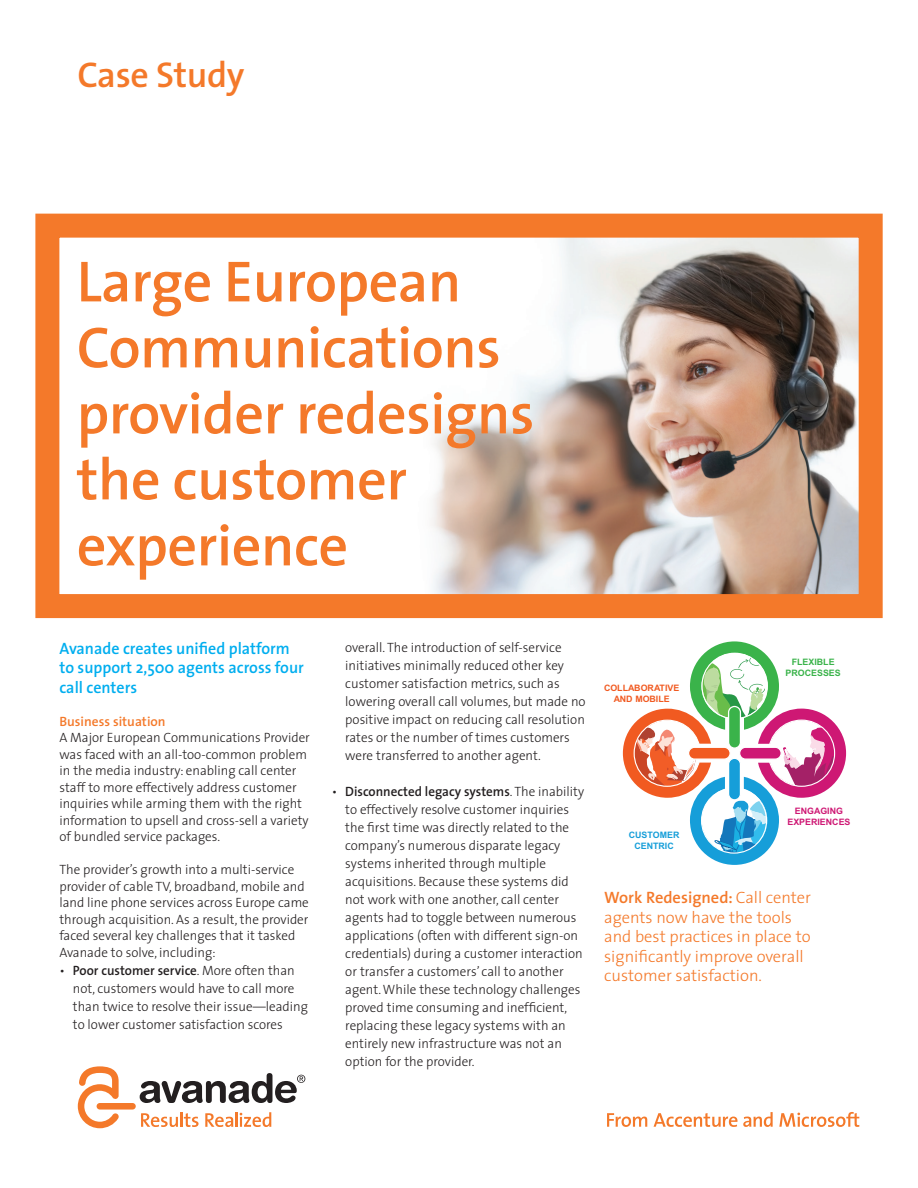
<style>
.page{position:relative;width:918px;height:1188px;background:#fff}
.page>*{position:absolute;margin:0;border:0;box-sizing:border-box;transform-origin:0 0}
.t1{font:600 58.5px/66px "The Sans";letter-spacing:-.01em;color:#f4792a}
.t2{font:600 36px "The Sans";letter-spacing:-.01em;color:#f4792a}
.t3{font:300 16.5px/19.5px "The Sans";color:#f4792a}
.t4{font:600 16.5px/19.5px "The Sans";color:#00aeef}
.Body_Bullets_9pt{font:300 13.5px/18px "The Sans";color:#231f20}
.t5{font:600 13.5px "The Sans";color:#f4792a}
.t6{font:700 8.85px/10.6px "Arial";color:#f15a21;text-align:center}
.t7{font:700 8.85px/10.6px "Arial";color:#ce1874;text-align:center}
.t8{font:700 8.85px/10.6px "Arial";color:#3ab34a;text-align:center}
.t9{font:700 8.85px/10.6px "Arial";color:#169ed9;text-align:center}
.s1{font-weight:600}
</style>
<div class="page">
<svg style="left:623px;top:641px;width:224px;height:224px"></svg>
<div style="left:768px;top:720px;width:67px;height:67px;border:1px solid #fff;border-radius:50%"></div>
<div style="left:740px;top:747px;width:41px;height:12px;background:#ce1874;border-radius:6px"></div>
<div style="left:739px;top:747px;width:43px;height:13px;border:1px solid #fff;border-radius:6px"></div>
<svg style="left:607px;top:1113px;width:40px;height:14px"></svg>
<svg style="left:654px;top:1113px;width:83px;height:14px"></svg>
<svg style="left:743px;top:1112px;width:30px;height:15px"></svg>
<svg style="left:779px;top:1112px;width:80px;height:15px"></svg>
<svg style="left:140px;top:1073px;width:165px;height:30px"></svg>
<div style="left:97px;top:1103px;width:39px;height:7px;background:#f4792a;border-radius:3px"></div>
<svg style="left:78px;top:1066px;width:41px;height:62px"></svg>
<svg style="left:141px;top:1112px;width:58px;height:15px"></svg>
<svg style="left:205px;top:1112px;width:66px;height:15px"></svg>
<svg style="left:35px;top:213px;width:848px;height:406px"></svg>
<h2 class="t2" style="left:77px;top:51px;width:169px">Case Study</h2>
<h1 class="t1" style="left:77px;top:249px;width:459px">Large European<br>Communications provider redesigns the customer experience</h1>
<p class="t4" style="left:59px;top:639px;width:246px">Avanade creates unified platform to support 2,500 agents across four call centers</p>
<p class="t5" style="left:59px;top:713px;width:108px">Business situation</p>
<p class="Body_Bullets_9pt" style="left:59px;top:730px;width:252px;line-height:16.5px">A Major European Communications Provider was faced with an all-too-common problem in the media industry: enabling call center staff to more effectively address customer inquiries while arming them with the right information to upsell and cross-sell a variety of bundled service packages.</p>
<p class="Body_Bullets_9pt" style="left:59px;top:862px;width:251px;line-height:16.5px">The provider’s growth into a multi-service provider of cable TV, broadband, mobile and land line phone services across Europe came through acquisition. As a result, the provider faced several key challenges that it tasked Avanade to solve, including:</p>
<p class="Body_Bullets_9pt" style="left:73px;top:961px;width:237px;text-indent:-14px">• <span class="s1">Poor customer service</span>. More often than not, customers would have to call more than twice to resolve their issue—leading to lower customer satisfaction scores</p>
<p class="Body_Bullets_9pt" style="left:345px;top:638px;width:242px">overall. The introduction of self-service initiatives minimally reduced other key customer satisfaction metrics, such as lowering overall call volumes, but made no positive impact on reducing call resolution rates or the number of times customers were transferred to another agent.</p>
<p class="Body_Bullets_9pt" style="left:345px;top:782px;width:240px;text-indent:-14px">• <span class="s1">Disconnected legacy systems</span>. The inability to effectively resolve customer inquiries the first time was directly related to the company’s numerous disparate legacy systems inherited through multiple acquisitions. Because these systems did not work with one another, call center agents had to toggle between numerous applications (often with different sign-on credentials) during a customer interaction or transfer a customers’ call to another agent. While these technology challenges proved time consuming and inefficient, replacing these legacy systems with an entirely new infrastructure was not an option for the provider.</p>
<p class="t6" style="left:604px;top:683px;width:77px">COLLABORATIVE<br>AND MOBILE</p>
<p class="t9" style="left:629px;top:830px;width:52px">CUSTOMER<br>CENTRIC</p>
<p class="t8" style="left:786px;top:657px;width:57px">FLEXIBLE<br>PROCESSES</p>
<p class="t7" style="left:787px;top:806px;width:65px">ENGAGING<br>EXPERIENCES</p>
<p class="t3" style="left:604px;top:888px;width:208px"><span class="s1">Work Redesigned:</span> Call center agents now have the tools and best practices in place to significantly improve overall customer satisfaction.</p>
</div>
